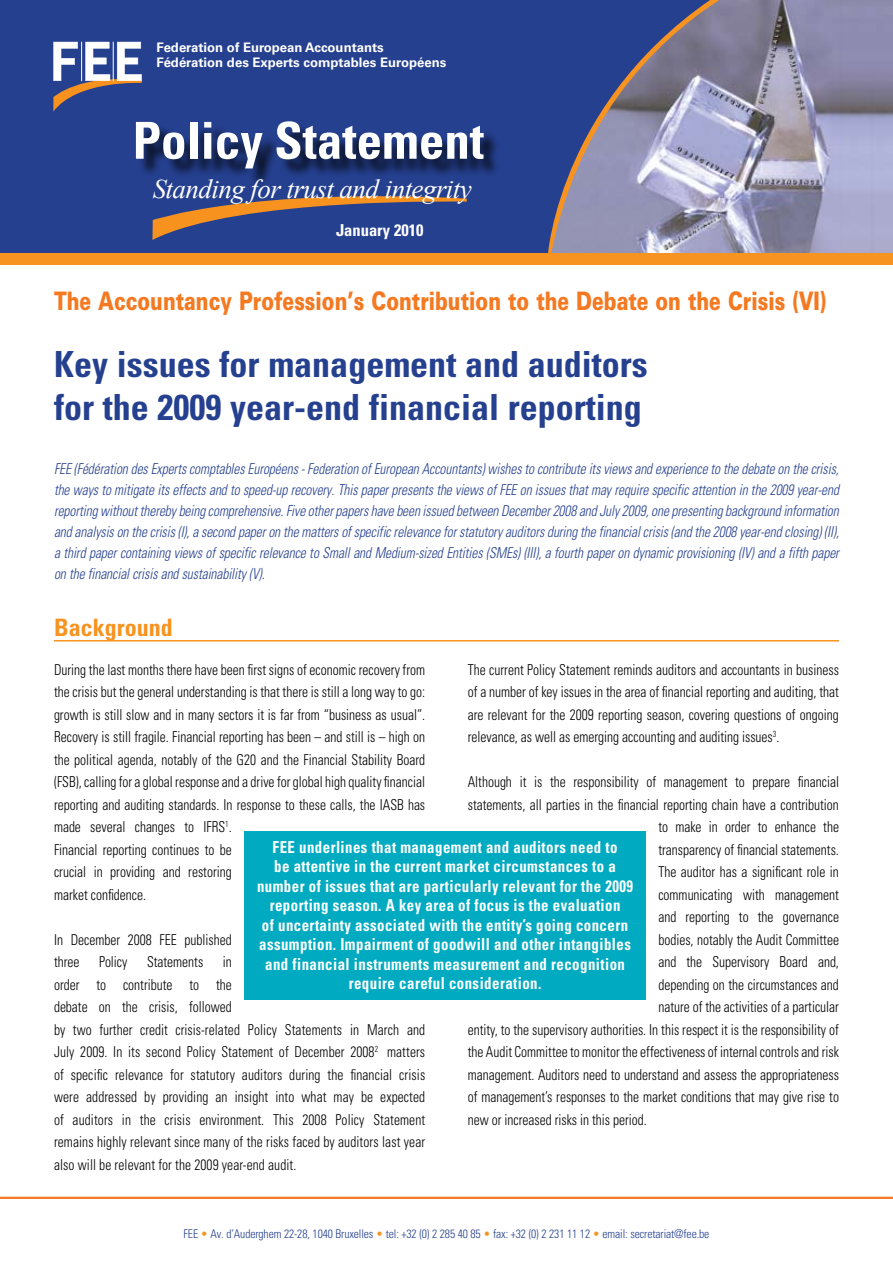
<style>
.page{position:relative;width:893px;height:1263px;background:#fff}
.page>*{position:absolute;margin:0;border:0;box-sizing:border-box;transform-origin:0 0}
.t1{font:700 condensed 51px "Univers LT Std";color:#fff}
.t2{font:700 condensed 36px/43.2px "Univers LT Std";color:#25408f}
.t3{font:italic 27px "Times New Roman";letter-spacing:-.02em;color:#fff}
.t4{font:900 25.5px "Univers LT Std";color:#f47920;scale:.75 1}
.t5{font:700 condensed 24px "Univers LT Std";color:#f79320}
.t6{font:700 condensed 16.5px/19.5px "Univers LT Std";letter-spacing:.03em;color:#fff;text-align:center;scale:.9 1}
.t7{font:700 condensed 16.5px "Univers LT Std";color:#fff}
.t8{font:300 condensed 15px/22.5px "Univers LT Std";color:#000;scale:.9 1}
.t9{font:italic 300 condensed 15px/21px "Univers LT Std";letter-spacing:-.005em;color:#25408f;text-align:justify;scale:.9 1}
.t10{font:700 13.2px/14.9px "Univers LT Std";color:#fff}
.t11{font:300 condensed 12px "Univers LT Std";letter-spacing:-.01em;color:#25408f}
.s1{color:#f79320}
</style>
<div class="page">
<div style="left:0;top:0;width:893px;height:257px;background:#25408f"></div>
<hr style="left:0;top:1197px;width:893px;height:2px;background:#f47920">
<img style="left:549px;top:0;width:344px;height:253px">
<svg style="left:53px;top:42px;width:89px;height:70px"></svg>
<hr style="left:81px;top:42px;width:1px;height:39px;background:#fff">
<hr style="left:113px;top:42px;width:1px;height:39px;background:#fff">
<div style="left:138px;top:123px;width:364px;height:64px;background:#000;opacity:.75"></div>
<svg style="left:152px;top:196px;width:315px;height:44px"></svg>
<div style="left:0;top:253px;width:893px;height:12px;background:#f79320"></div>
<hr style="left:54px;top:640px;width:785px;height:1px;background:#f79320">
<div style="left:244px;top:831px;width:402px;height:168px;background:#00abc1"></div>
<p class="t10" style="left:157px;top:40px;width:291px">Federation of European Accountants<br>Fédération des Experts comptables Européens</p>
<h1 class="t1" style="left:133px;top:109px;width:353px">Policy Statement</h1>
<h3 class="t3" style="left:153px;top:171px;width:321px">Standing for trust and integrity</h3>
<p class="t7" style="left:336px;top:220px;width:89px">January 2010</p>
<h3 class="t4" style="left:54px;top:285px;width:1031px">The Accountancy Profession’s Contribution to the Debate on the Crisis (VI)</h3>
<h2 class="t2" style="left:54px;top:342px;width:595px">Key issues for management and auditors for the 2009 year-end financial reporting</h2>
<p class="t9" style="left:54px;top:459px;width:874px">FEE (Fédération des Experts comptables Européens - Federation of European Accountants) wishes to contribute its views and experience to the debate on the crisis, the ways to mitigate its effects and to speed-up recovery. This paper presents the views of FEE on issues that may require specific attention in the 2009 year-end reporting without thereby being comprehensive. Five other papers have been issued between December 2008 and July 2009, one presenting background information and analysis on the crisis (I), a second paper on the matters of specific relevance for statutory auditors during the financial crisis (and the 2008 year-end closing) (II), a third paper containing views of specific relevance to Small and Medium-sized Entities (SMEs) (III), a fourth paper on dynamic provisioning (IV) and a fifth paper on the financial crisis and sustainability (V).</p>
<h3 class="t5" style="left:54px;top:612px;width:120px">Background</h3>
<p class="t8" style="left:468px;top:658px;width:414px;text-align:justify">The current Policy Statement reminds auditors and accountants in business of a number of key issues in the area of financial reporting and auditing, that are relevant for the 2009 reporting season, covering questions of ongoing relevance, as well as emerging accounting and auditing issues<sup>3</sup>.</p>
<p class="t8" style="left:468px;top:770px;width:414px">Although it is the responsibility of management to prepare financial</p>
<p class="t8" style="left:468px;top:793px;width:414px">statements, all parties in the financial reporting chain have a contribution</p>
<p class="t8" style="left:658px;top:815px;width:202px">to make in order to enhance the</p>
<p class="t8" style="left:658px;top:838px;width:202px">transparency of financial statements.</p>
<p class="t8" style="left:658px;top:860px;width:202px">The auditor has a significant role in</p>
<p class="t8" style="left:658px;top:883px;width:202px">communicating with management</p>
<p class="t8" style="left:658px;top:905px;width:202px">and reporting to the governance</p>
<p class="t8" style="left:658px;top:928px;width:202px">bodies, notably the Audit Committee</p>
<p class="t8" style="left:658px;top:950px;width:202px">and the Supervisory Board and,</p>
<p class="t8" style="left:658px;top:973px;width:202px">depending on the circumstances and</p>
<p class="t8" style="left:658px;top:995px;width:202px">nature of the activities of a particular</p>
<p class="t8" style="left:468px;top:1018px;width:414px">entity, to the supervisory authorities. In this respect it is the responsibility of</p>
<p class="t8" style="left:468px;top:1040px;width:414px">the Audit Committee to monitor the effectiveness of internal controls and risk</p>
<p class="t8" style="left:468px;top:1063px;width:414px">management. Auditors need to understand and assess the appropriateness</p>
<p class="t8" style="left:468px;top:1085px;width:414px">of management’s responses to the market conditions that may give rise to</p>
<p class="t8" style="left:468px;top:1108px;width:201px">new or increased risks in this period.</p>
<p class="t8" style="left:54px;top:658px;width:414px">During the last months there have been first signs of economic recovery from the crisis but the general understanding is that there is still a long way to go: growth is still slow and in many sectors it is far from “business as usual”.<br>Recovery is still fragile. Financial reporting has been – and still is – high on the political agenda, notably of the G20 and the Financial Stability Board (FSB), calling for a global response and a drive for global high quality financial reporting and auditing standards. In response to these calls, the IASB has made several changes to IFRS<sup>1</sup>.<br>Financial reporting continues to be<br>crucial in providing and restoring<br>market confidence.</p>
<p class="t8" style="left:54px;top:928px;width:199px">In December 2008 FEE published three</p>
<p class="t6" style="left:257px;top:837px;width:419px">FEE underlines that management and auditors need to<br>be attentive in the current market circumstances to a number of issues that are particularly relevant for the 2009 reporting season. A key area of focus is the evaluation<br>of uncertainty associated with the entity’s going concern assumption. Impairment of goodwill and other intangibles and financial instruments measurement and recognition require careful consideration.</p>
<p class="t8" style="left:99px;top:950px;width:33px">Policy</p>
<p class="t8" style="left:147px;top:950px;width:64px">Statements</p>
<p class="t8" style="left:54px;top:950px;width:414px;text-indent:169px">in<br>order to contribute to the<br>debate on the crisis, followed<br>by two further credit crisis-related Policy Statements in March and July 2009. In its second Policy Statement of December 2008<sup>2</sup> matters of specific relevance for statutory auditors during the financial crisis were addressed by providing an insight into what may be expected of auditors in the crisis environment. This 2008 Policy Statement remains highly relevant since many of the risks faced by auditors last year also will be relevant for the 2009 year-end audit.</p>
<p class="t11" style="left:184px;top:1226px;width:527px">FEE <span class="s1">•</span> Av. d’Auderghem 22-28, 1040 Bruxelles <span class="s1">•</span> tel: +32 (0) 2 285 40 85 <span class="s1">•</span> fax: +32 (0) 2 231 11 12 <span class="s1">•</span> email: secretariat@fee.be</p>
</div>
